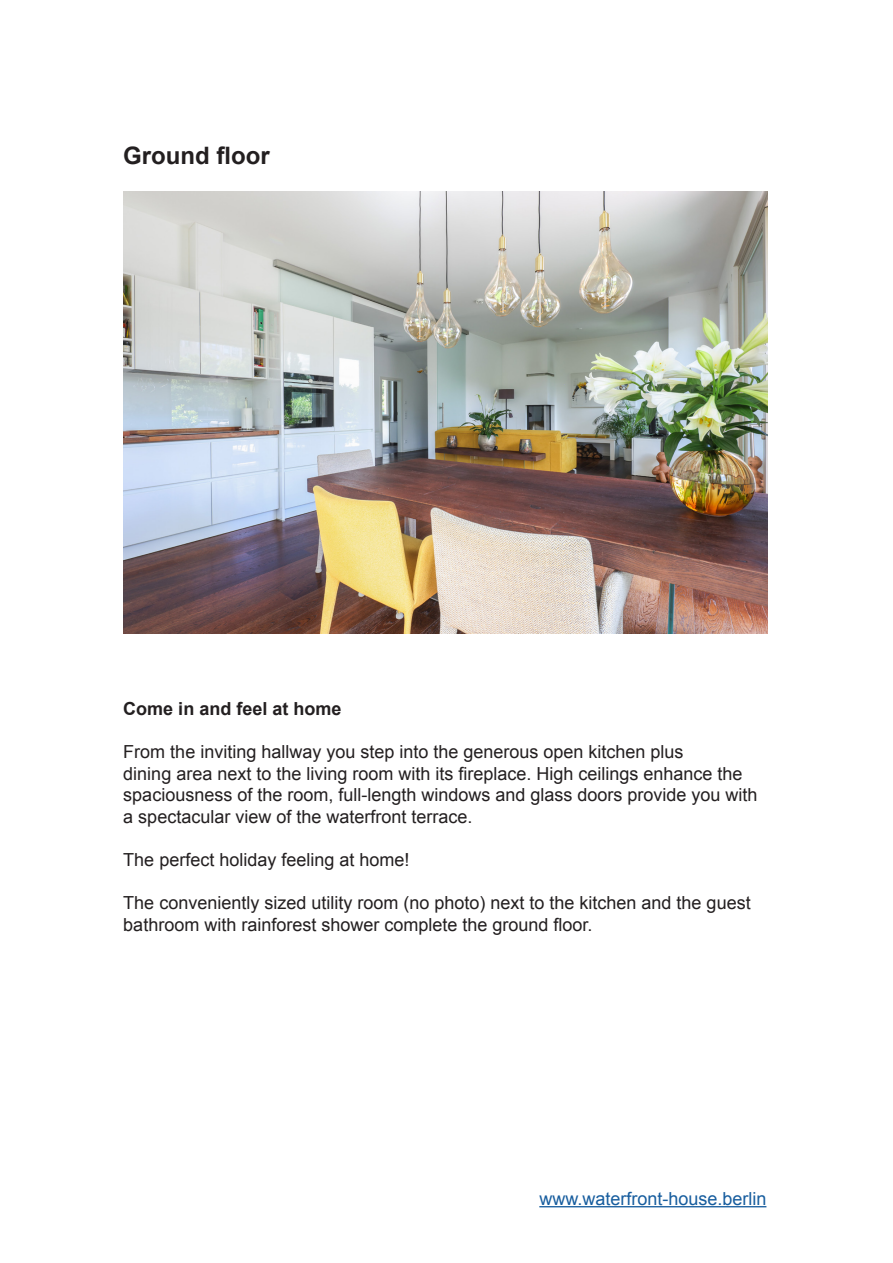
<style>
.page{position:relative;width:893px;height:1263px;background:#fff}
.page>*{position:absolute;margin:0;border:0;box-sizing:border-box;transform-origin:0 0}
.t1{font:700 24px "Arial";color:#231f20}
.t2{font:18px/21.6px "Arial";color:#231f20}
.t3{font:18px "Arial";color:#175d9e}
.t4{font:700 18px "Arial";color:#231f20}
</style>
<div class="page">
<img style="left:123px;top:191px;width:644px;height:443px">
<hr style="left:539px;top:1206px;width:227px;height:1px;background:#175d9e">
<h1 class="t1" style="left:123px;top:140px;width:148px">Ground floor</h1>
<p class="t4" style="left:123px;top:696px;width:220px">Come in and feel at home</p>
<p class="t2" style="left:123px;top:741px;width:636px">From the inviting hallway you step into the generous open kitchen plus<br>dining area next to the living room with its fireplace. High ceilings enhance the spaciousness of the room, full-length windows and glass doors provide you with a spectacular view of the waterfront terrace.</p>
<p class="t2" style="left:123px;top:849px;width:288px">The perfect holiday feeling at home!</p>
<p class="t2" style="left:123px;top:892px;width:629px">The conveniently sized utility room (no photo) next to the kitchen and the guest bathroom with rainforest shower complete the ground floor.</p>
<p class="t3" style="left:539px;top:1187px;width:229px">www.waterfront-house.berlin</p>
</div>
